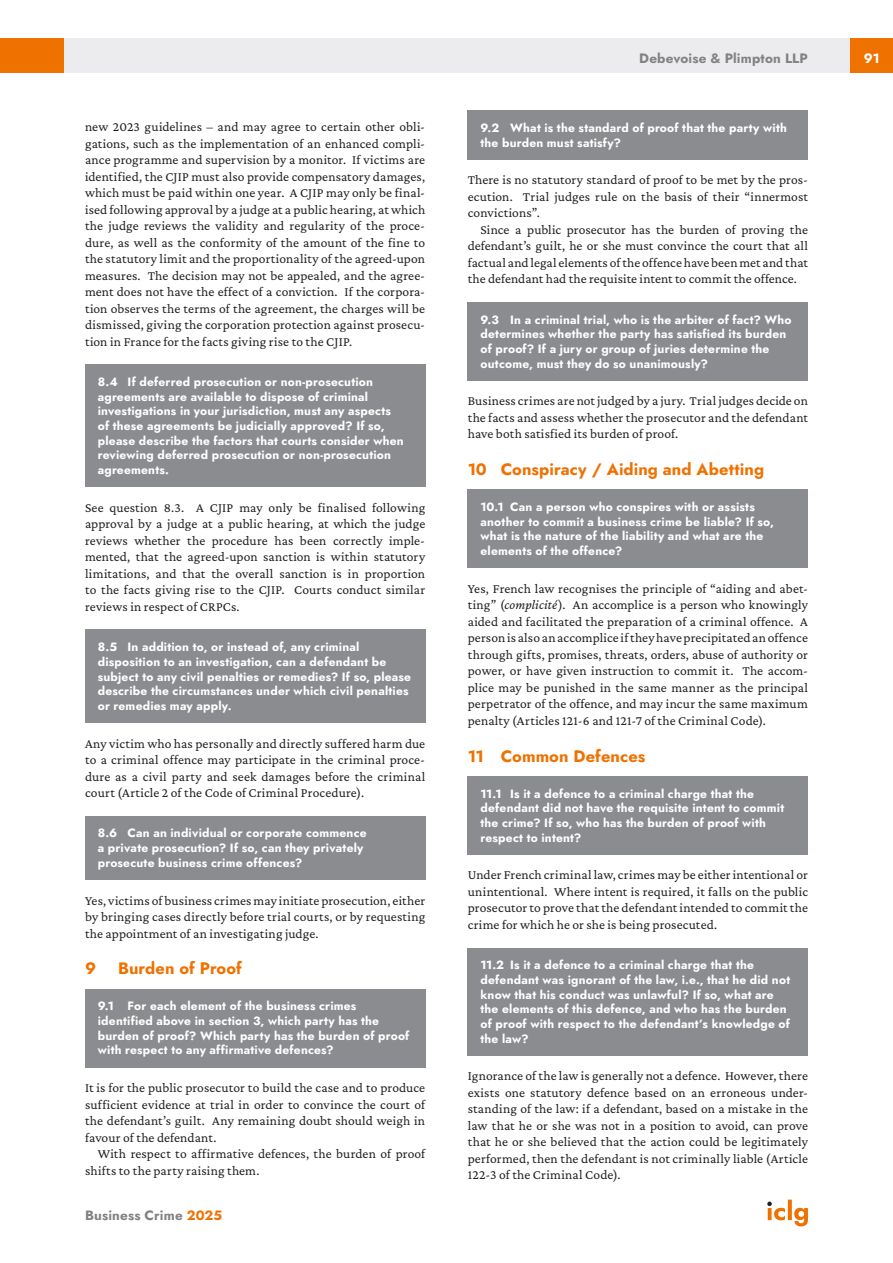
<style>
.page{position:relative;width:893px;height:1263px;background:#fff}
.page>*{position:absolute;margin:0;border:0;box-sizing:border-box;transform-origin:0 0}
.MS_Heading{font:16.5px "Jost";letter-spacing:.005em;color:#ef7100}
.MS_Body_Text_-_First_Paragraph{font:13.5px/16.5px "Crimson Pro";letter-spacing:.01em;color:#231f20;text-align:justify}
.MS_Body_Text_-_Second_Paragraph{font:13.5px/16.5px "Crimson Pro";letter-spacing:.01em;color:#231f20;text-align:justify}
.t1{font:13.5px "Jost";letter-spacing:.01em;color:#808285}
.t2{font:13.5px "Jost";color:#fff}
.MS_-_Question{font:12px/14.7px "Jost";letter-spacing:.015em;color:#fff}
.MS_-_Question_following_section{font:12px/14.7px "Jost";letter-spacing:.015em;color:#fff}
.s1{color:#ef7100}
.s2{font-style:italic}
</style>
<div class="page">
<div style="left:64px;top:38px;width:786px;height:34px;background:#ececee"></div>
<div style="left:850px;top:38px;width:43px;height:34px;background:#ef7100"></div>
<div style="left:0;top:38px;width:64px;height:34px;background:#ef7100"></div>
<svg style="left:767px;top:1199px;width:41px;height:27px"></svg>
<div style="left:468px;top:111px;width:340px;height:49px;background:#8a8c8f"></div>
<div style="left:468px;top:302px;width:340px;height:79px;background:#8a8c8f"></div>
<div style="left:468px;top:490px;width:340px;height:78px;background:#8a8c8f"></div>
<div style="left:468px;top:776px;width:340px;height:79px;background:#8a8c8f"></div>
<div style="left:468px;top:948px;width:340px;height:107px;background:#8a8c8f"></div>
<div style="left:85px;top:365px;width:340px;height:122px;background:#8a8c8f"></div>
<div style="left:85px;top:630px;width:340px;height:93px;background:#8a8c8f"></div>
<div style="left:85px;top:816px;width:340px;height:64px;background:#8a8c8f"></div>
<div style="left:85px;top:989px;width:340px;height:78px;background:#8a8c8f"></div>
<p class="MS_Body_Text_-_Second_Paragraph" style="left:85px;top:118px;width:342px">new 2023 guidelines – and may agree to certain other obli&shy;gations, such as the implementation of an enhanced compli&shy;ance programme and supervision by a monitor. If victims are identified, the CJIP must also provide compensatory damages, which must be paid within one year. A CJIP may only be final&shy;ised following approval by a judge at a public hearing, at which the judge reviews the validity and regularity of the proce&shy;dure, as well as the conformity of the amount of the fine to the statutory limit and the proportionality of the agreed-upon measures. The decision may not be appealed, and the agree&shy;ment does not have the effect of a conviction. If the corpora&shy;tion observes the terms of the agreement, the charges will be dismissed, giving the corporation protection against prosecu&shy;tion in France for the facts giving rise to the CJIP.</p>
<p class="MS_-_Question" style="left:98px;top:374px;width:308px">8.4 If deferred prosecution or non-prosecution agreements are available to dispose of criminal investigations in your jurisdiction, must any aspects of these agreements be judicially approved? If so, please describe the factors that courts consider when reviewing deferred prosecution or non-prosecution agreements.</p>
<p class="MS_Body_Text_-_First_Paragraph" style="left:85px;top:499px;width:342px">See question 8.3. A CJIP may only be finalised following approval by a judge at a public hearing, at which the judge reviews whether the procedure has been correctly imple&shy;mented, that the agreed-upon sanction is within statutory limitations, and that the overall sanction is in proportion to the facts giving rise to the CJIP. Courts conduct similar reviews in respect of CRPCs.</p>
<p class="MS_-_Question" style="left:98px;top:640px;width:315px">8.5 In addition to, or instead of, any criminal disposition to an investigation, can a defendant be subject to any civil penalties or remedies? If so, please describe the circumstances under which civil penalties or remedies may apply.</p>
<p class="MS_Body_Text_-_First_Paragraph" style="left:85px;top:735px;width:342px">Any victim who has personally and directly suffered harm due to a criminal offence may participate in the criminal proce&shy;dure as a civil party and seek damages before the criminal court (Article 2 of the Code of Criminal Procedure).</p>
<p class="MS_-_Question" style="left:98px;top:826px;width:270px">8.6 Can an individual or corporate commence a private prosecution? If so, can they privately prosecute business crime offences?</p>
<p class="MS_Body_Text_-_First_Paragraph" style="left:85px;top:892px;width:342px">Yes, victims of business crimes may initiate prosecution, either by bringing cases directly before trial courts, or by requesting the appointment of an investigating judge.</p>
<p class="MS_Heading" style="left:85px;top:957px;width:13px">9</p>
<p class="MS_Heading" style="left:118px;top:957px;width:125px">Burden of Proof</p>
<p class="MS_-_Question_following_section" style="left:98px;top:999px;width:313px">9.1 For each element of the business crimes identified above in section 3, which party has the burden of proof? Which party has the burden of proof with respect to any affirmative defences?</p>
<p class="MS_Body_Text_-_First_Paragraph" style="left:85px;top:1079px;width:342px">It is for the public prosecutor to build the case and to produce sufficient evidence at trial in order to convince the court of the defendant’s guilt. Any remaining doubt should weigh in favour of the defendant.</p>
<p class="MS_Body_Text_-_Second_Paragraph" style="left:85px;top:1145px;width:342px;text-indent:13px">With respect to affirmative defences, the burden of proof shifts to the party raising them.</p>
<p class="t1" style="left:85px;top:1206px;width:139px">Business Crime <span class="s1">2025</span></p>
<p class="t1" style="left:639px;top:49px;width:170px">Debevoise &amp; Plimpton LLP</p>
<p class="t2" style="left:864px;top:49px;width:17px">91</p>
<p class="MS_-_Question" style="left:480px;top:120px;width:308px">9.2 What is the standard of proof that the party with the burden must satisfy?</p>
<p class="MS_Body_Text_-_First_Paragraph" style="left:468px;top:172px;width:342px">There is no statutory standard of proof to be met by the pros&shy;ecution. Trial judges rule on the basis of their “innermost convictions”.</p>
<p class="MS_Body_Text_-_Second_Paragraph" style="left:468px;top:221px;width:342px;text-indent:13px">Since a public prosecutor has the burden of proving the defendant’s guilt, he or she must convince the court that all factual and legal elements of the offence have been met and that the defendant had the requisite intent to commit the offence.</p>
<p class="MS_-_Question" style="left:480px;top:312px;width:313px">9.3 In a criminal trial, who is the arbiter of fact? Who determines whether the party has satisfied its burden of proof? If a jury or group of juries determine the outcome, must they do so unanimously?</p>
<p class="MS_Body_Text_-_First_Paragraph" style="left:468px;top:393px;width:342px">Business crimes are not judged by a jury. Trial judges decide on the facts and assess whether the prosecutor and the defendant have both satisfied its burden of proof.</p>
<p class="MS_Heading" style="left:468px;top:458px;width:298px">10 Conspiracy / Aiding and Abetting</p>
<p class="MS_-_Question_following_section" style="left:480px;top:500px;width:295px">10.1 Can a person who conspires with or assists another to commit a business crime be liable? If so, what is the nature of the liability and what are the elements of the offence?</p>
<p class="MS_Body_Text_-_First_Paragraph" style="left:468px;top:580px;width:342px">Yes, French law recognises the principle of “aiding and abet&shy;ting” (<span class="s2">complicité</span>). An accomplice is a person who knowingly aided and facilitated the preparation of a criminal offence. A person is also an accomplice if they have precipitated an offence through gifts, promises, threats, orders, abuse of authority or power, or have given instruction to commit it. The accom&shy;plice may be punished in the same manner as the principal perpetrator of the offence, and may incur the same maximum penalty (Articles 121-6 and 121-7 of the Criminal Code).</p>
<p class="MS_Heading" style="left:468px;top:744px;width:179px">11 Common Defences</p>
<p class="MS_-_Question_following_section" style="left:480px;top:786px;width:305px">11.1 Is it a defence to a criminal charge that the defendant did not have the requisite intent to commit the crime? If so, who has the burden of proof with respect to intent?</p>
<p class="MS_Body_Text_-_First_Paragraph" style="left:468px;top:866px;width:342px">Under French criminal law, crimes may be either intentional or unintentional. Where intent is required, it falls on the public prosecutor to prove that the defendant intended to commit the crime for which he or she is being prosecuted.</p>
<p class="MS_-_Question" style="left:480px;top:958px;width:311px">11.2 Is it a defence to a criminal charge that the defendant was ignorant of the law, i.e., that he did not know that his conduct was unlawful? If so, what are the elements of this defence, and who has the burden of proof with respect to the defendant’s knowledge of the law?</p>
<p class="MS_Body_Text_-_First_Paragraph" style="left:468px;top:1067px;width:342px">Ignorance of the law is generally not a defence. However, there exists one statutory defence based on an erroneous under&shy;standing of the law: if a defendant, based on a mistake in the law that he or she was not in a position to avoid, can prove that he or she believed that the action could be legitimately performed, then the defendant is not criminally liable (Article 122-3 of the Criminal Code).</p>
</div>
